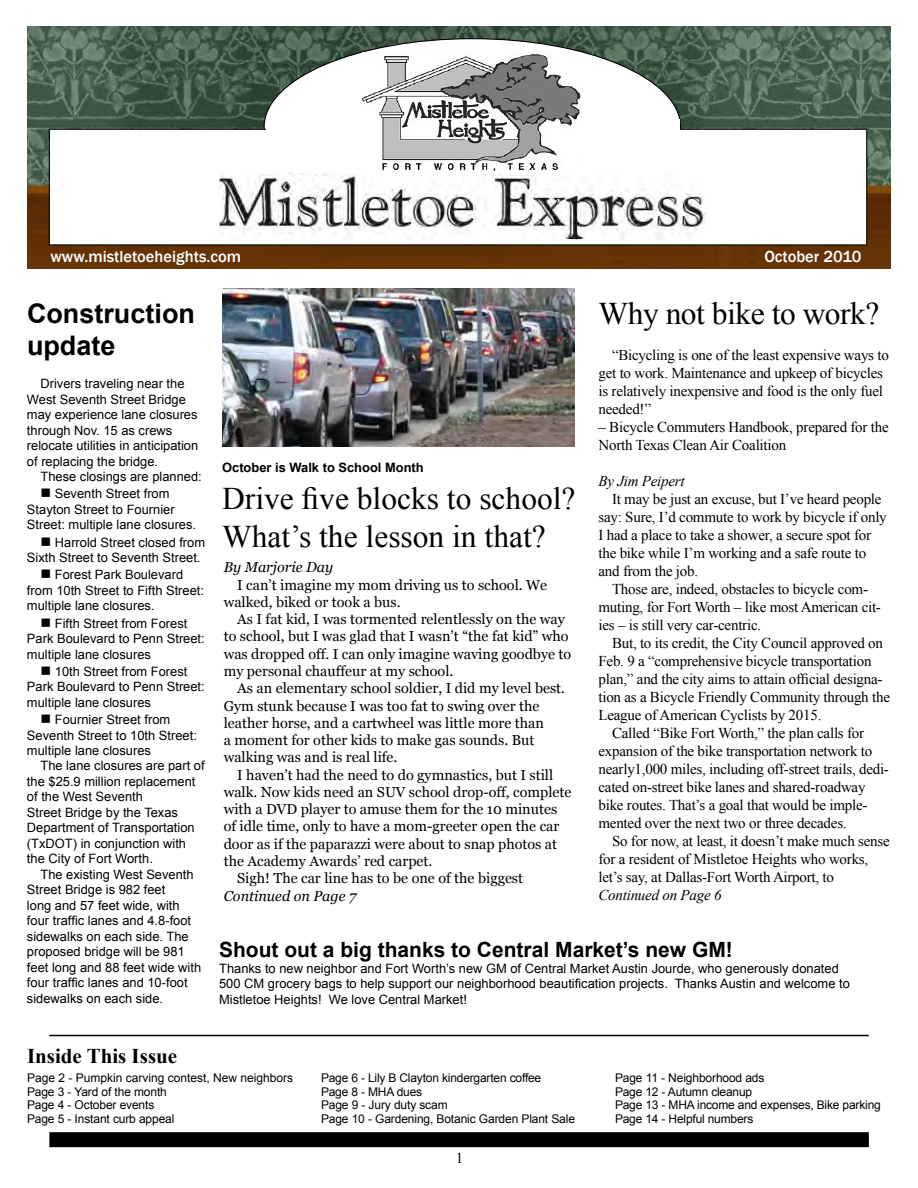
<style>
.page{position:relative;width:918px;height:1188px;background:#fff}
.page>*{position:absolute;margin:0;border:0;box-sizing:border-box;transform-origin:0 0}
.t1{font:31.5px/37.8px "Times New Roman";color:#000}
.t2{font:700 27px/32.4px "Arial";color:#000}
.t3{font:700 21px "Arial";color:#000}
.t4{font:700 21px "Times New Roman";color:#000}
.t5{font:500 16.5px "Franklin Gothic";color:#fff}
.t6{font:15px/18px "Times New Roman";letter-spacing:-.015em;color:#000}
.t7{font:italic 15px "Times New Roman";letter-spacing:-.015em;color:#000}
.t8{font:14.4px/17.2px "Georgia";color:#000}
.t9{font:italic 14.4px "Georgia";color:#000}
.t10{font:12.9px/15.5px "Arial";color:#000}
.t11{font:700 12.9px "Arial";color:#000}
.t12{font:12px/13.5px "Arial";letter-spacing:-.01em;color:#000}
</style>
<div class="page">
<img style="left:27px;top:27px;width:864px;height:242px">
<div style="left:49px;top:1132px;width:820px;height:15px;background:#000"></div>
<hr style="left:49px;top:1035px;width:820px;height:1px;background:#000">
<div style="left:264px;top:39px;width:416px;height:176px;background:#fff;border-radius:50%"></div>
<div style="left:49px;top:129px;width:818px;height:116px;background:#fff"></div>
<div style="left:49px;top:129px;width:818px;height:117px;border:1px solid #000"></div>
<div style="left:266px;top:119px;width:414px;height:23px;background:#fff"></div>
<img style="left:363px;top:54px;width:218px;height:117px">
<img style="left:219px;top:173px;width:486px;height:67px">
<img style="left:222px;top:288px;width:352px;height:158px">
<p class="t5" style="left:50px;top:246px;width:192px">www.mistletoeheights.com</p>
<p class="t5" style="left:764px;top:246px;width:99px">October 2010</p>
<h2 class="t2" style="left:27px;top:298px;width:169px">Construction update</h2>
<p class="t10" style="left:27px;top:376px;width:173px;text-indent:14px">Drivers traveling near the<br>West Seventh Street Bridge may experience lane closures through Nov. 15 as crews relocate utilities in anticipation of replacing the bridge.</p>
<p class="t10" style="left:40px;top:469px;width:163px">These closings are planned:</p>
<p class="t10" style="left:27px;top:486px;width:171px;text-indent:14px">■ Seventh Street from<br>Stayton Street to Fournier<br>Street: multiple lane closures.</p>
<p class="t10" style="left:27px;top:534px;width:180px;text-indent:14px">■ Harrold Street closed from<br>Sixth Street to Seventh Street.</p>
<p class="t10" style="left:27px;top:567px;width:179px;text-indent:14px">■ Forest Park Boulevard from 10th Street to Fifth Street: multiple lane closures.</p>
<p class="t10" style="left:27px;top:615px;width:179px;text-indent:14px">■ Fifth Street from Forest<br>Park Boulevard to Penn Street: multiple lane closures</p>
<p class="t10" style="left:27px;top:664px;width:179px;text-indent:14px">■ 10th Street from Forest<br>Park Boulevard to Penn Street: multiple lane closures</p>
<p class="t10" style="left:27px;top:712px;width:171px;text-indent:14px">■ Fournier Street from<br>Seventh Street to 10th Street: multiple lane closures</p>
<p class="t10" style="left:27px;top:758px;width:179px;text-indent:14px">The lane closures are part of the $25.9 million replacement of the West Seventh<br>Street Bridge by the Texas<br>Department of Transportation (TxDOT) in conjunction with the City of Fort Worth.</p>
<p class="t10" style="left:27px;top:867px;width:176px;text-indent:14px">The existing West Seventh<br>Street Bridge is 982 feet<br>long and 57 feet wide, with four traffic lanes and 4.8-foot sidewalks on each side. The proposed bridge will be 981 feet long and 88 feet wide with four traffic lanes and 10-foot sidewalks on each side.</p>
<h1 class="t1" style="left:598px;top:294px;width:283px">Why not bike to work?</h1>
<p class="t6" style="left:598px;top:346px;width:292px;text-indent:14px">“Bicycling is one of the least expensive ways to get to work. Maintenance and upkeep of bicycles is relatively inexpensive and food is the only fuel needed!”</p>
<p class="t6" style="left:598px;top:418px;width:292px">– Bicycle Commuters Handbook, prepared for the<br>North Texas Clean Air Coalition</p>
<p class="t7" style="left:598px;top:471px;width:88px">By Jim Peipert</p>
<p class="t6" style="left:598px;top:490px;width:290px;text-indent:14px">It may be just an excuse, but I’ve heard people say: Sure, I’d commute to work by bicycle if only I had a place to take a shower, a secure spot for the bike while I’m working and a safe route to and from the job.</p>
<p class="t6" style="left:598px;top:580px;width:284px;text-indent:14px">Those are, indeed, obstacles to bicycle com&shy;muting, for Fort Worth – like most American cit&shy;ies – is still very car-centric.</p>
<p class="t6" style="left:612px;top:634px;width:273px">But, to its credit, the City Council approved on</p>
<p class="t6" style="left:598px;top:652px;width:275px">Feb. 9 a “comprehensive bicycle transportation</p>
<p class="t6" style="left:598px;top:670px;width:286px">plan,” and the city aims to attain official designa-</p>
<p class="t6" style="left:598px;top:688px;width:293px">tion as a Bicycle Friendly Community through the</p>
<p class="t6" style="left:598px;top:706px;width:224px">League of American Cyclists by 2015.</p>
<p class="t6" style="left:612px;top:724px;width:254px">Called “Bike Fort Worth,” the plan calls for</p>
<p class="t6" style="left:598px;top:742px;width:275px">expansion of the bike transportation network to</p>
<p class="t6" style="left:598px;top:760px;width:292px">nearly1,000 miles, including off-street trails, dedi-</p>
<p class="t6" style="left:598px;top:778px;width:269px">cated on-street bike lanes and shared-roadway</p>
<p class="t6" style="left:598px;top:796px;width:270px">bike routes. That’s a goal that would be imple-</p>
<p class="t6" style="left:598px;top:814px;width:250px">mented over the next two or three decades.</p>
<p class="t6" style="left:612px;top:832px;width:279px">So for now, at least, it doesn’t make much sense</p>
<p class="t6" style="left:598px;top:850px;width:271px">for a resident of Mistletoe Heights who works,</p>
<p class="t6" style="left:598px;top:868px;width:237px">let’s say, at Dallas-Fort Worth Airport, to</p>
<p class="t7" style="left:598px;top:885px;width:125px">Continued on Page 6</p>
<h3 class="t3" style="left:219px;top:936px;width:515px">Shout out a big thanks to Central Market’s new GM!</h3>
<p class="t10" style="left:219px;top:961px;width:632px">Thanks to new neighbor and Fort Worth’s new GM of Central Market Austin Jourde, who generously donated<br>500 CM grocery bags to help support our neighborhood beautification projects. Thanks Austin and welcome to<br>Mistletoe Heights! We love Central Market!</p>
<p class="t11" style="left:222px;top:459px;width:203px">October is Walk to School Month</p>
<h1 class="t1" style="left:222px;top:480px;width:355px">Drive five blocks to school?<br>What’s the lesson in that?</h1>
<p class="t9" style="left:224px;top:558px;width:111px">By Marjorie Day</p>
<p class="t8" style="left:224px;top:576px;width:325px;text-indent:13px">I can’t imagine my mom driving us to school. We walked, biked or took a bus.</p>
<p class="t8" style="left:224px;top:611px;width:349px;text-indent:13px">As I fat kid, I was tormented relentlessly on the way to school, but I was glad that I wasn’t “the fat kid” who was dropped off. I can only imagine waving goodbye to my personal chauffeur at my school.</p>
<p class="t8" style="left:224px;top:680px;width:343px;text-indent:13px">As an elementary school soldier, I did my level best.<br>Gym stunk because I was too fat to swing over the leather horse, and a cartwheel was little more than<br>a moment for other kids to make gas sounds. But walking was and is real life.</p>
<p class="t8" style="left:237px;top:766px;width:317px">I haven’t had the need to do gymnastics, but I still</p>
<p class="t8" style="left:224px;top:784px;width:349px">walk. Now kids need an SUV school drop-off, complete</p>
<p class="t8" style="left:224px;top:801px;width:335px">with a DVD player to amuse them for the 10 minutes</p>
<p class="t8" style="left:224px;top:818px;width:337px">of idle time, only to have a mom-greeter open the car</p>
<p class="t8" style="left:224px;top:835px;width:335px">door as if the paparazzi were about to snap photos at</p>
<p class="t8" style="left:224px;top:853px;width:210px">the Academy Awards’ red carpet.</p>
<p class="t8" style="left:237px;top:870px;width:287px">Sigh! The car line has to be one of the biggest</p>
<p class="t9" style="left:224px;top:887px;width:134px">Continued on Page 7</p>
<h3 class="t4" style="left:27px;top:1041px;width:152px">Inside This Issue</h3>
<p class="t12" style="left:27px;top:1071px;width:268px">Page 2 - Pumpkin carving contest, New neighbors<br>Page 3 - Yard of the month<br>Page 4 - October events<br>Page 5 - Instant curb appeal</p>
<p class="t12" style="left:321px;top:1071px;width:256px">Page 6 - Lily B Clayton kindergarten coffee<br>Page 8 - MHA dues<br>Page 9 - Jury duty scam<br>Page 10 - Gardening, Botanic Garden Plant Sale</p>
<p class="t12" style="left:615px;top:1071px;width:267px">Page 11 - Neighborhood ads<br>Page 12 - Autumn cleanup<br>Page 13 - MHA income and expenses, Bike parking<br>Page 14 - Helpful numbers</p>
<p class="t6" style="left:456px;top:1149px;width:9px">1</p>
</div>
